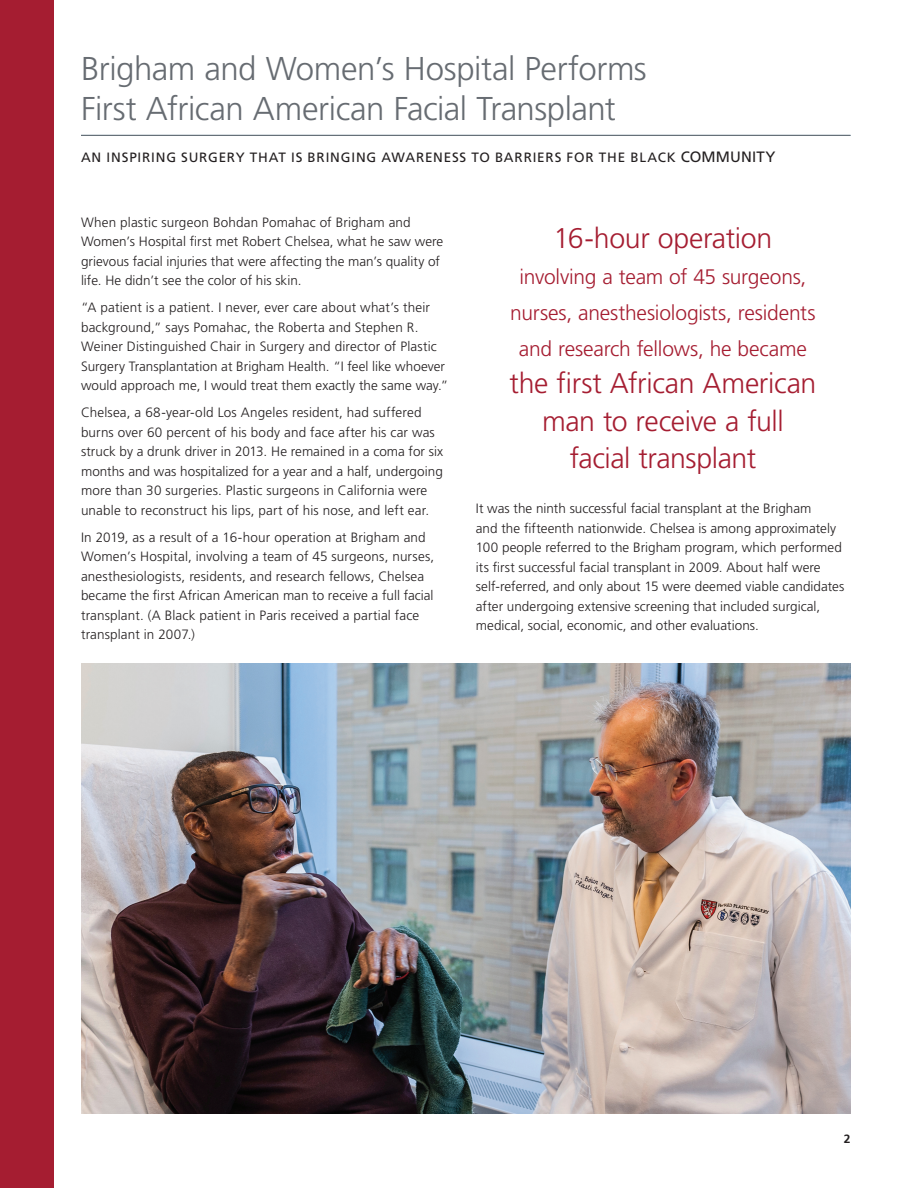
<style>
.page{position:relative;width:918px;height:1188px;background:#fff}
.page>*{position:absolute;margin:0;border:0;box-sizing:border-box;transform-origin:0 0}
.t1{font:300 33px "Frutiger";letter-spacing:-.015em;color:#676c72}
.Main_text{font:300 28.5px "Frutiger";letter-spacing:-.01em;color:#a51d31}
.Main_text-2{font:300 21px "Frutiger";letter-spacing:-.01em;color:#a51d31}
.Main_text-3{font:300 13.5px/19.5px "Frutiger";letter-spacing:.005em;color:#231f20}
.t2{font:13.5px "Frutiger";letter-spacing:.06em;color:#231f20}
.t3{font:700 12px "Frutiger";color:#231f20}
.s1{font-size:15px}
</style>
<div class="page">
<div style="left:0;top:0;width:54px;height:1188px;background:#a51d31"></div>
<hr style="left:81px;top:135px;width:769px;height:1px;background:#676c72">
<img style="left:81px;top:663px;width:769px;height:451px">
<p class="t1" style="left:81px;top:50px;width:567px">Brigham and Women’s Hospital Performs</p>
<p class="t1" style="left:81px;top:90px;width:536px">First African American Facial Transplant</p>
<p class="t2" style="left:81px;top:149px;width:696px">AN INSPIRING SURGERY THAT IS BRINGING AWARENESS TO BARRIERS FOR THE BLACK <span class="s1">COMMUNITY</span></p>
<p class="Main_text-3" style="left:81px;top:212px;width:364px">When plastic surgeon Bohdan Pomahac of Brigham and Women’s Hospital first met Robert Chelsea, what he saw were grievous facial injuries that were affecting the man’s quality of life. He didn’t see the color of his skin.</p>
<p class="Main_text-3" style="left:81px;top:298px;width:369px">“A patient is a patient. I never, ever care about what’s their background,” says Pomahac, the Roberta and Stephen R.<br>Weiner Distinguished Chair in Surgery and director of Plastic Surgery Transplantation at Brigham Health. “I feel like whoever would approach me, I would treat them exactly the same way.”</p>
<p class="Main_text-3" style="left:81px;top:403px;width:364px">Chelsea, a 68-year-old Los Angeles resident, had suffered burns over 60 percent of his body and face after his car was struck by a drunk driver in 2013. He remained in a coma for six months and was hospitalized for a year and a half, undergoing more than 30 surgeries. Plastic surgeons in California were unable to reconstruct his lips, part of his nose, and left ear.</p>
<p class="Main_text-3" style="left:81px;top:527px;width:355px">In 2019, as a result of a 16-hour operation at Brigham and Women’s Hospital, involving a team of 45 surgeons, nurses, anesthesiologists, residents, and research fellows, Chelsea became the first African American man to receive a full facial transplant. (A Black patient in Paris received a partial face transplant in 2007.)</p>
<p class="Main_text" style="left:554px;top:222px;width:220px">16-hour operation</p>
<p class="Main_text-2" style="left:520px;top:264px;width:288px">involving a team of 45 surgeons,</p>
<p class="Main_text-2" style="left:510px;top:300px;width:307px">nurses, anesthesiologists, residents</p>
<p class="Main_text-2" style="left:519px;top:336px;width:290px">and research fellows, he became</p>
<p class="Main_text" style="left:510px;top:367px;width:308px">the first African American</p>
<p class="Main_text" style="left:542px;top:405px;width:243px">man to receive a full</p>
<p class="Main_text" style="left:570px;top:442px;width:188px">facial transplant</p>
<p class="Main_text-3" style="left:476px;top:499px;width:370px">It was the ninth successful facial transplant at the Brigham<br>and the fifteenth nationwide. Chelsea is among approximately 100 people referred to the Brigham program, which performed its first successful facial transplant in 2009. About half were self-referred, and only about 15 were deemed viable candidates after undergoing extensive screening that included surgical, medical, social, economic, and other evaluations.</p>
<p class="t3" style="left:844px;top:1132px;width:8px">2</p>
</div>
